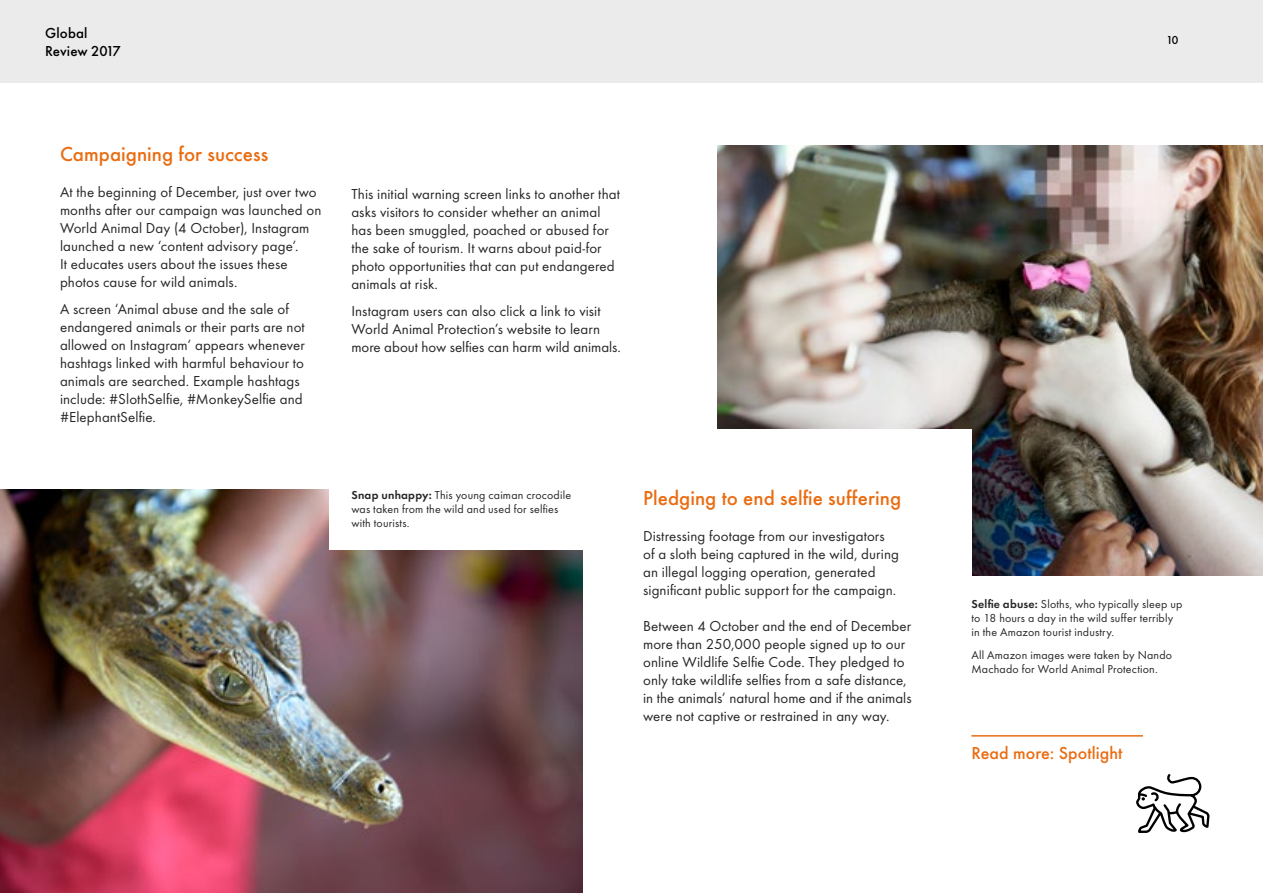
<style>
.page{position:relative;width:1263px;height:893px;background:#fff}
.page>*{position:absolute;margin:0;border:0;box-sizing:border-box;transform-origin:0 0}
.t1{font:500 21px "Futura Round";color:#ea6c11}
.t2{font:500 18px "Futura Round";color:#ea6c11}
.t3{font:15px/18px "Futura Round";letter-spacing:.005em;color:#262626}
.t4{font:500 15px/18px "Futura Round";letter-spacing:.01em;color:#000}
.t5{font:12px/14.2px "Futura Round";letter-spacing:.015em;color:#262626}
.t6{font:500 12px "Futura Round";color:#000}
.s1{font-weight:600}
</style>
<div class="page">
<img style="left:0;top:489px;width:583px;height:404px">
<svg style="left:1136px;top:774px;width:74px;height:59px"></svg>
<img style="left:717px;top:146px;width:546px;height:429px">
<div style="left:690px;top:429px;width:281px;height:179px;background:#fff"></div>
<div style="left:329px;top:465px;width:265px;height:85px;background:#fff"></div>
<div style="left:0;top:0;width:1263px;height:83px;background:#ebebeb"></div>
<hr style="left:971px;top:735px;width:172px;height:2px;background:#ea6c11">
<p class="t4" style="left:45px;top:23px;width:77px">Global<br>Review 2017</p>
<p class="t6" style="left:1167px;top:31px;width:12px">10</p>
<h1 class="t1" style="left:60px;top:139px;width:210px">Campaigning for success</h1>
<p class="t3" style="left:60px;top:182px;width:263px">At the beginning of December, just over two months after our campaign was launched on World Animal Day (4 October), Instagram launched a new ‘content advisory page’.<br>It educates users about the issues these photos cause for wild animals.</p>
<p class="t3" style="left:60px;top:299px;width:246px">A screen ‘Animal abuse and the sale of endangered animals or their parts are not allowed on Instagram’ appears whenever hashtags linked with harmful behaviour to animals are searched. Example hashtags include: #SlothSelfie, #MonkeySelfie and #ElephantSelfie.</p>
<p class="t3" style="left:351px;top:184px;width:270px">This initial warning screen links to another that asks visitors to consider whether an animal has been smuggled, poached or abused for the sake of tourism. It warns about paid-for photo opportunities that can put endangered animals at risk.</p>
<p class="t3" style="left:351px;top:301px;width:271px">Instagram users can also click a link to visit<br>World Animal Protection’s website to learn more about how selfies can harm wild animals.</p>
<p class="t5" style="left:351px;top:487px;width:221px"><span class="s1">Snap unhappy:</span> This young caiman crocodile was taken from the wild and used for selfies with tourists.</p>
<h1 class="t1" style="left:643px;top:482px;width:260px">Pledging to end selfie suffering</h1>
<p class="t3" style="left:643px;top:526px;width:257px">Distressing footage from our investigators of a sloth being captured in the wild, during an illegal logging operation, generated significant public support for the campaign.</p>
<p class="t3" style="left:643px;top:616px;width:270px">Between 4 October and the end of December more than 250,000 people signed up to our online Wildlife Selfie Code. They pledged to only take wildlife selfies from a safe distance, in the animals’ natural home and if the animals were not captive or restrained in any way.</p>
<p class="t5" style="left:971px;top:596px;width:212px"><span class="s1">Selfie abuse:</span> Sloths, who typically sleep up to 18 hours a day in the wild suffer terribly in the Amazon tourist industry.</p>
<p class="t5" style="left:971px;top:647px;width:202px">All Amazon images were taken by Nando<br>Machado for World Animal Protection.</p>
<p class="t2" style="left:971px;top:740px;width:153px">Read more: Spotlight</p>
</div>
